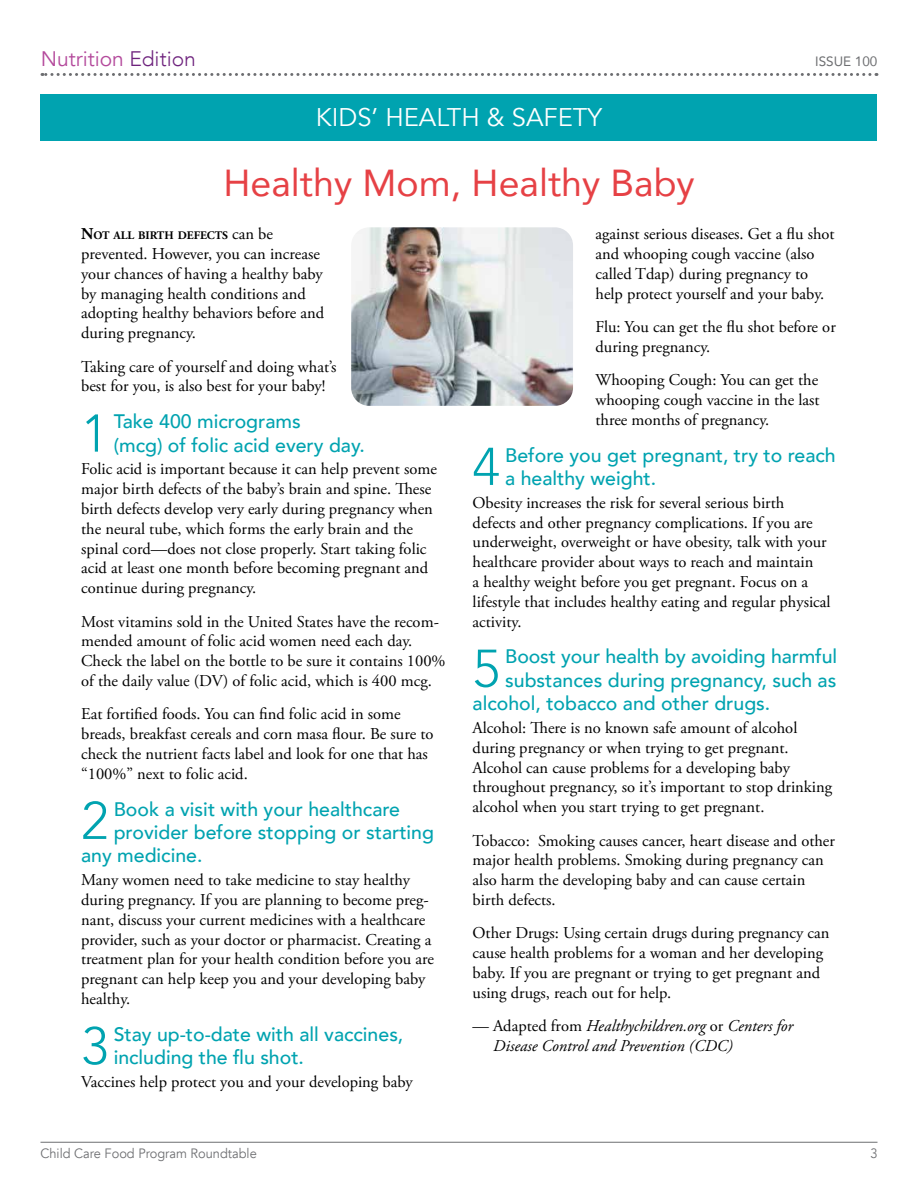
<style>
.page{position:relative;width:918px;height:1188px;background:#fff}
.page>*{position:absolute;margin:0;border:0;box-sizing:border-box;transform-origin:0 0}
.t1{font:300 52.5px "Avenir";color:#00a3b0}
.t2{font:37.5px "Avenir";color:#e64145}
.t3{font:25.5px "Avenir";color:#fff}
.t4{font:21px "Avenir";color:#b44a9c}
.t5{font:500 19.5px/23.4px "Avenir";color:#00a3b0}
.t6{font:16.5px/19.8px "Adobe Garamond Pro";color:#000}
.t7{font:italic 16.5px/19.8px "Adobe Garamond Pro";color:#000}
.t8{font:13.5px "Avenir";color:#6d6e71;scale:.95 1}
.t9{font:13.5px "Avenir";color:#6d6e71}
.t10{font:700 11.55px "Adobe Garamond Pro";color:#000}
.s1{font-weight:300;color:#6f247e}
.s2{font-size:16.5px}
.s3{font-weight:400;font-size:16.5px}
.s4{font-style:normal}
</style>
<div class="page">
<div style="left:40px;top:94px;width:838px;height:46px;background:#00a3b0"></div>
<hr style="left:40px;top:1142px;width:838px;height:1px;background:#6d6e71">
<svg style="left:42px;top:73px;width:828px;height:3px"></svg>
<img style="left:351px;top:227px;width:222px;height:179px">
<p class="t4" style="left:41px;top:46px;width:157px">Nutrition <span class="s1">Edition</span></p>
<h3 class="t3" style="left:316px;top:102px;width:288px">KIDS’ HEALTH &amp; SAFETY</h3>
<p class="t9" style="left:815px;top:50px;width:64px">ISSUE 100</p>
<h2 class="t2" style="left:224px;top:153px;width:473px">Healthy Mom, Healthy Baby</h2>
<p class="t10" style="left:81px;top:229px;width:193px"><span class="s2">N</span>OT ALL BIRTH DEFECTS <span class="s3">can be</span></p>
<p class="t6" style="left:81px;top:244px;width:245px">prevented. However, you can increase your chances of having a healthy baby by managing health conditions and adopting healthy behaviors before and during pregnancy.</p>
<p class="t6" style="left:81px;top:357px;width:257px">Taking care of yourself and doing what’s best for you, is also best for your baby!</p>
<h1 class="t1" style="left:81px;top:402px;width:29px">1</h1>
<p class="t5" style="left:114px;top:409px;width:253px">Take 400 micrograms<br>(mcg) of folic acid every day.</p>
<p class="t6" style="left:81px;top:460px;width:357px">Folic acid is important because it can help prevent some major birth defects of the baby’s brain and spine. These birth defects develop very early during pregnancy when the neural tube, which forms the early brain and the spinal cord—does not close properly. Start taking folic acid at least one month before becoming pregnant and continue during pregnancy.</p>
<p class="t6" style="left:81px;top:612px;width:366px">Most vitamins sold in the United States have the recom&shy;mended amount of folic acid women need each day.<br>Check the label on the bottle to be sure it contains 100% of the daily value (DV) of folic acid, which is 400 mcg.</p>
<p class="t6" style="left:81px;top:705px;width:354px">Eat fortified foods. You can find folic acid in some breads, breakfast cereals and corn masa flour. Be sure to check the nutrient facts label and look for one that has “100%” next to folic acid.</p>
<h1 class="t1" style="left:81px;top:790px;width:29px">2</h1>
<p class="t5" style="left:114px;top:796px;width:288px">Book a visit with your healthcare</p>
<p class="t6" style="left:596px;top:225px;width:241px">against serious diseases. Get a flu shot and whooping cough vaccine (also called Tdap) during pregnancy to help protect yourself and your baby.</p>
<p class="t6" style="left:596px;top:317px;width:242px">Flu: You can get the flu shot before or during pregnancy.</p>
<p class="t6" style="left:596px;top:370px;width:226px;text-align:justify">Whooping Cough: You can get the whooping cough vaccine in the last three months of pregnancy.</p>
<h1 class="t1" style="left:473px;top:436px;width:29px">4</h1>
<p class="t5" style="left:505px;top:442px;width:332px">Before you get pregnant, try to reach a healthy weight.</p>
<p class="t6" style="left:473px;top:493px;width:360px">Obesity increases the risk for several serious birth defects and other pregnancy complications. If you are underweight, overweight or have obesity, talk with your healthcare provider about ways to reach and maintain<br>a healthy weight before you get pregnant. Focus on a lifestyle that includes healthy eating and regular physical activity.</p>
<h1 class="t1" style="left:473px;top:638px;width:29px">5</h1>
<p class="t5" style="left:505px;top:644px;width:333px">Boost your health by avoiding harmful</p>
<p class="t5" style="left:505px;top:667px;width:333px">substances during pregnancy, such as</p>
<p class="t5" style="left:473px;top:691px;width:299px">alcohol, tobacco and other drugs.</p>
<p class="t6" style="left:473px;top:718px;width:361px">Alcohol: There is no known safe amount of alcohol during pregnancy or when trying to get pregnant.<br>Alcohol can cause problems for a developing baby throughout pregnancy, so it’s important to stop drinking alcohol when you start trying to get pregnant.</p>
<p class="t6" style="left:473px;top:831px;width:364px">Tobacco: Smoking causes cancer, heart disease and other major health problems. Smoking during pregnancy can also harm the developing baby and can cause certain birth defects.</p>
<p class="t6" style="left:473px;top:924px;width:358px">Other Drugs: Using certain drugs during pregnancy can cause health problems for a woman and her developing baby. If you are pregnant or trying to get pregnant and using drugs, reach out for help.</p>
<p class="t7" style="left:493px;top:1016px;width:301px;text-indent:-21px"><span class="s4">— Adapted from</span> Healthychildren.org <span class="s4">or</span> Centers for<br>Disease Control and Prevention (CDC)</p>
<p class="t5" style="left:114px;top:819px;width:322px">provider before stopping or starting</p>
<p class="t5" style="left:81px;top:843px;width:123px">any medicine.</p>
<p class="t6" style="left:81px;top:871px;width:354px">Many women need to take medicine to stay healthy during pregnancy. If you are planning to become preg&shy;nant, discuss your current medicines with a healthcare provider, such as your doctor or pharmacist. Creating a treatment plan for your health condition before you are pregnant can help keep you and your developing baby healthy.</p>
<h1 class="t1" style="left:81px;top:1015px;width:29px">3</h1>
<p class="t5" style="left:114px;top:1021px;width:291px">Stay up-to-date with all vaccines, including the flu shot.</p>
<p class="t6" style="left:81px;top:1072px;width:333px">Vaccines help protect you and your developing baby</p>
<p class="t8" style="left:40px;top:1145px;width:229px">Child Care Food Program Roundtable</p>
<p class="t8" style="left:870px;top:1145px;width:9px">3</p>
</div>
